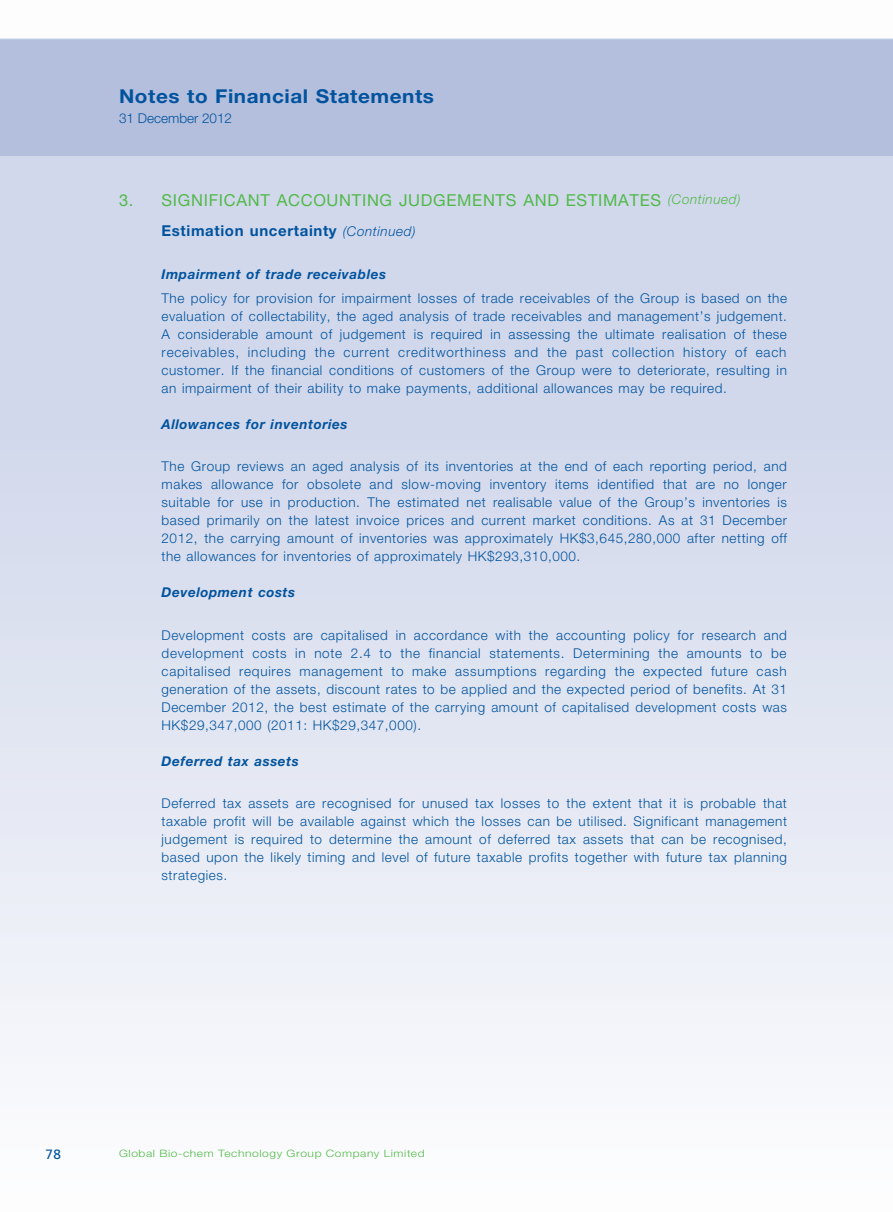
<style>
.page{position:relative;width:893px;height:1212px;background:#fff}
.page>*{position:absolute;margin:0;border:0;box-sizing:border-box;transform-origin:0 0}
.t1{font:700 19.2px "Helvetica Neue";letter-spacing:.03em;color:#01539e;scale:1.08 1}
.t2{font:16.5px "Helvetica Neue";letter-spacing:.04em;color:#51b948}
.t3{font:700 15px "Helvetica Neue";letter-spacing:.04em;color:#01539e}
.t4{font:300 13.5px/18px "Helvetica Neue";letter-spacing:.04em;color:#01539e;text-align:justify}
.t5{font:italic 700 13.5px "Helvetica Neue";letter-spacing:.04em;color:#01539e}
.t6{font:300 13.5px "Helvetica Neue";color:#01539e}
.t7{font:13.5px "Frutiger";color:#01539e}
.t8{font:300 10.2px "Helvetica Neue";letter-spacing:.05em;color:#51b948;scale:1.18 1}
.s1{font-weight:300;font-style:italic;font-size:13.5px}
</style>
<div class="page">
<div style="left:0;top:156px;width:893px;height:1056px;background:linear-gradient(to bottom,#c9d1e8,#fafbfd)"></div>
<h1 class="t1" style="left:119px;top:84px;width:293px">Notes to Financial Statements</h1>
<p class="t6" style="left:119px;top:110px;width:115px">31 December 2012</p>
<p class="t2" style="left:119px;top:190px;width:623px">3. SIGNIFICANT ACCOUNTING JUDGEMENTS AND ESTIMATES <span class="s1">(Continued)</span></p>
<p class="t3" style="left:162px;top:222px;width:255px">Estimation uncertainty <span class="s1">(Continued)</span></p>
<p class="t5" style="left:162px;top:265px;width:226px">Impairment of trade receivables</p>
<p class="t4" style="left:162px;top:289px;width:627px">The policy for provision for impairment losses of trade receivables of the Group is based on the evaluation of collectability, the aged analysis of trade receivables and management’s judgement.<br>A considerable amount of judgement is required in assessing the ultimate realisation of these receivables, including the current creditworthiness and the past collection history of each customer. If the financial conditions of customers of the Group were to deteriorate, resulting in an impairment of their ability to make payments, additional allowances may be required.</p>
<p class="t5" style="left:162px;top:416px;width:187px">Allowances for inventories</p>
<p class="t4" style="left:162px;top:457px;width:627px">The Group reviews an aged analysis of its inventories at the end of each reporting period, and makes allowance for obsolete and slow-moving inventory items identified that are no longer suitable for use in production. The estimated net realisable value of the Group’s inventories is based primarily on the latest invoice prices and current market conditions. As at 31 December 2012, the carrying amount of inventories was approximately HK$3,645,280,000 after netting off the allowances for inventories of approximately HK$293,310,000.</p>
<p class="t5" style="left:162px;top:584px;width:135px">Development costs</p>
<p class="t4" style="left:162px;top:626px;width:627px">Development costs are capitalised in accordance with the accounting policy for research and development costs in note 2.4 to the financial statements. Determining the amounts to be capitalised requires management to make assumptions regarding the expected future cash generation of the assets, discount rates to be applied and the expected period of benefits. At 31<br>December 2012, the best estimate of the carrying amount of capitalised development costs was HK$29,347,000 (2011: HK$29,347,000).</p>
<p class="t5" style="left:162px;top:753px;width:139px">Deferred tax assets</p>
<p class="t4" style="left:162px;top:794px;width:627px">Deferred tax assets are recognised for unused tax losses to the extent that it is probable that taxable profit will be available against which the losses can be utilised. Significant management judgement is required to determine the amount of deferred tax assets that can be recognised, based upon the likely timing and level of future taxable profits together with future tax planning strategies.</p>
<p class="t7" style="left:45px;top:1146px;width:17px">78</p>
<p class="t8" style="left:119px;top:1147px;width:260px">Global Bio-chem Technology Group Company Limited</p>
</div>
